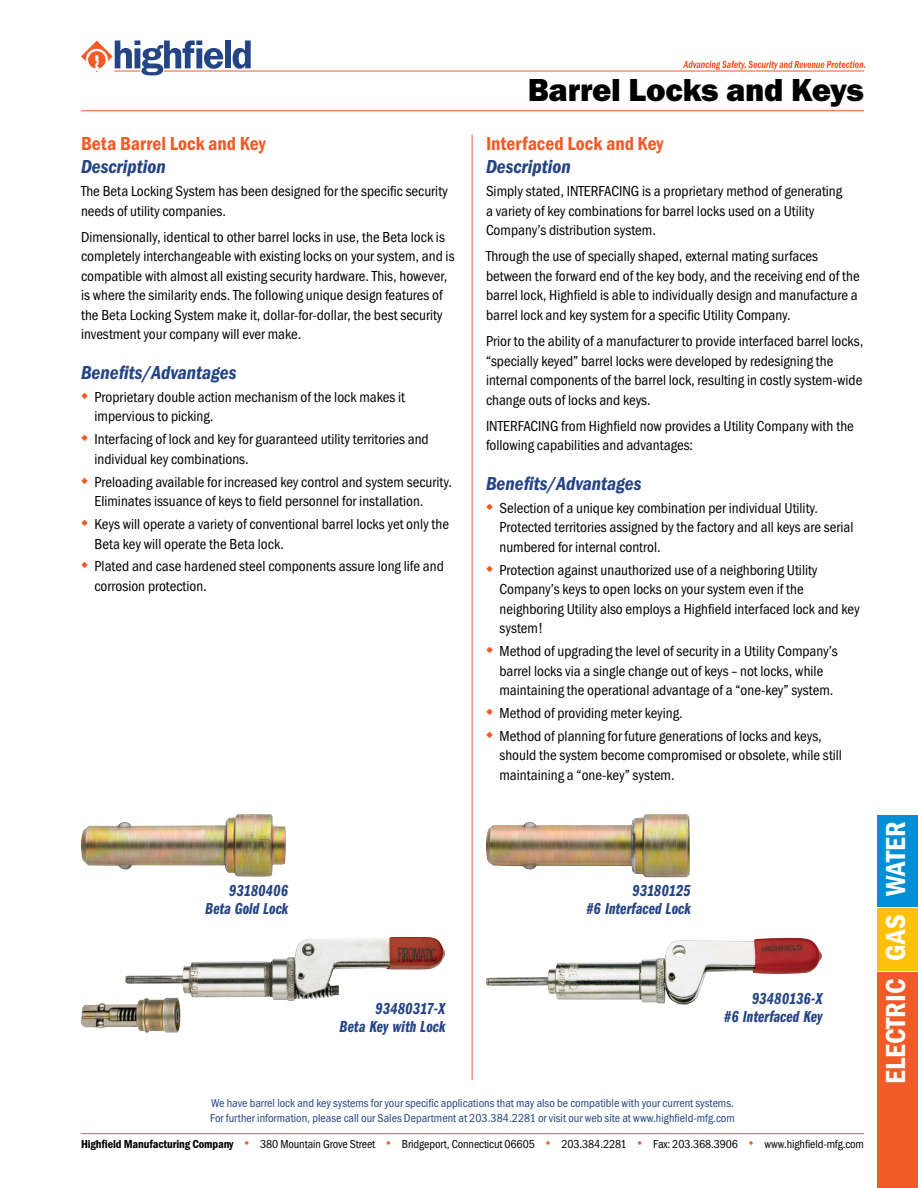
<style>
.page{position:relative;width:918px;height:1188px;background:#fff}
.page>*{position:absolute;margin:0;border:0;box-sizing:border-box;transform-origin:0 0}
.Main_Head{font:800 33px "Franklin Gothic Itc T";letter-spacing:-.01em;color:#000}
.Text{font:600 condensed 28.5px "Franklin Gothic Itc T";color:#fff}
.Subhead{font:italic 600 condensed 19.5px "Franklin Gothic Itc T";color:#244484}
.Subhead-2{font:600 condensed 19.5px "Franklin Gothic Itc T";color:#f05b28}
.t1{font:italic 600 extra-condensed 16.5px/18px "Franklin Gothic Itc T";color:#244484;text-align:right}
.t2{font:italic 600 extra-condensed 16.5px "Franklin Gothic Itc T";letter-spacing:-.02em;color:#244484}
.Text-2{font:condensed 15px/19.5px "Franklin Gothic Itc T";color:#000}
.bulleted_text{font:condensed 15px/19.5px "Franklin Gothic Itc T";color:#000}
.table_text{font:condensed 12px/15px "Franklin Gothic Itc T";color:#244484}
.t3{font:condensed 12px "Franklin Gothic Itc T";letter-spacing:-.01em;color:#000}
.s1{font-weight:600}
</style>
<div class="page">
<hr style="left:114px;top:71px;width:750px;height:1px;background:#f05b28">
<hr style="left:81px;top:110px;width:783px;height:1px;background:#f05b28">
<div style="left:225px;top:40px;width:6px;height:28px;background:#244484"></div>
<svg style="left:233px;top:41px;width:18px;height:28px"></svg>
<svg style="left:81px;top:40px;width:142px;height:35px"></svg>
<hr style="left:81px;top:1133px;width:783px;height:1px;background:#f05b28">
<svg style="left:683px;top:61px;width:182px;height:9px"></svg>
<hr style="left:472px;top:135px;width:1px;height:945px;background:#f05b28">
<img style="left:486px;top:814px;width:204px;height:63px">
<img style="left:81px;top:814px;width:205px;height:63px">
<img style="left:486px;top:938px;width:336px;height:67px">
<img style="left:125px;top:937px;width:320px;height:64px">
<div style="left:878px;top:972px;width:40px;height:216px;background:#f05b28"></div>
<div style="left:878px;top:908px;width:40px;height:63px;background:#fec10b"></div>
<div style="left:878px;top:815px;width:40px;height:91px;background:#008fd4"></div>
<p class="Subhead-2" style="left:81px;top:133px;width:186px">Beta Barrel Lock and Key</p>
<p class="Subhead" style="left:81px;top:156px;width:86px">Description</p>
<p class="Text-2" style="left:81px;top:181px;width:368px">The Beta Locking System has been designed for the specific security needs of utility companies.</p>
<p class="Text-2" style="left:81px;top:227px;width:375px">Dimensionally, identical to other barrel locks in use, the Beta lock is completely interchangeable with existing locks on your system, and is compatible with almost all existing security hardware. This, however, is where the similarity ends. The following unique design features of the Beta Locking System make it, dollar-for-dollar, the best security investment your company will ever make.</p>
<p class="Subhead" style="left:81px;top:361px;width:157px">Benefits/Advantages</p>
<p class="bulleted_text" style="left:94px;top:387px;width:312px;text-indent:-14px"><sup>◆</sup> Proprietary double action mechanism of the lock makes it impervious to picking.</p>
<p class="bulleted_text" style="left:94px;top:429px;width:336px;text-indent:-14px"><sup>◆</sup> Interfacing of lock and key for guaranteed utility territories and individual key combinations.</p>
<p class="bulleted_text" style="left:94px;top:472px;width:359px;text-indent:-14px"><sup>◆</sup> Preloading available for increased key control and system security.<br>Eliminates issuance of keys to field personnel for installation.</p>
<p class="bulleted_text" style="left:94px;top:514px;width:356px;text-indent:-14px"><sup>◆</sup> Keys will operate a variety of conventional barrel locks yet only the<br>Beta key will operate the Beta lock.</p>
<p class="bulleted_text" style="left:94px;top:556px;width:351px;text-indent:-14px"><sup>◆</sup> Plated and case hardened steel components assure long life and corrosion protection.</p>
<p class="Main_Head" style="left:528px;top:71px;width:338px">Barrel Locks and Keys</p>
<p class="Subhead-2" style="left:486px;top:133px;width:179px">Interfaced Lock and Key</p>
<p class="Subhead" style="left:486px;top:156px;width:86px">Description</p>
<p class="Text-2" style="left:486px;top:181px;width:358px">Simply stated, INTERFACING is a proprietary method of generating a variety of key combinations for barrel locks used on a Utility<br>Company’s distribution system.</p>
<p class="Text-2" style="left:486px;top:246px;width:375px">Through the use of specially shaped, external mating surfaces between the forward end of the key body, and the receiving end of the barrel lock, Highfield is able to individually design and manufacture a barrel lock and key system for a specific Utility Company.</p>
<p class="Text-2" style="left:486px;top:331px;width:379px">Prior to the ability of a manufacturer to provide interfaced barrel locks, “specially keyed” barrel locks were developed by redesigning the internal components of the barrel lock, resulting in costly system-wide change outs of locks and keys.</p>
<p class="Text-2" style="left:486px;top:416px;width:369px">INTERFACING from Highfield now provides a Utility Company with the following capabilities and advantages:</p>
<p class="Subhead" style="left:486px;top:472px;width:157px">Benefits/Advantages</p>
<p class="bulleted_text" style="left:500px;top:498px;width:355px;text-indent:-14px"><sup>◆</sup> Selection of a unique key combination per individual Utility.<br>Protected territories assigned by the factory and all keys are serial numbered for internal control.</p>
<p class="bulleted_text" style="left:500px;top:560px;width:362px;text-indent:-14px"><sup>◆</sup> Protection against unauthorized use of a neighboring Utility Company’s keys to open locks on your system even if the neighboring Utility also employs a Highfield interfaced lock and key system!</p>
<p class="bulleted_text" style="left:500px;top:641px;width:340px;text-indent:-14px"><sup>◆</sup> Method of upgrading the level of security in a Utility Company’s barrel locks via a single change out of keys – not locks, while maintaining the operational advantage of a “one-key” system.</p>
<p class="bulleted_text" style="left:486px;top:703px;width:198px"><sup>◆</sup> Method of providing meter keying.</p>
<p class="bulleted_text" style="left:500px;top:726px;width:344px;text-indent:-14px"><sup>◆</sup> Method of planning for future generations of locks and keys, should the system become compromised or obsolete, while still maintaining a “one-key” system.</p>
<p class="t1" style="left:229px;top:881px;width:61px">93180406</p>
<p class="t1" style="left:205px;top:899px;width:85px">Beta Gold Lock</p>
<p class="t1" style="left:340px;top:1000px;width:107px">93480317-X<br>Beta Key with Lock</p>
<p class="t2" style="left:632px;top:881px;width:60px">93180125</p>
<p class="t1" style="left:586px;top:899px;width:106px">#6 Interfaced Lock</p>
<p class="t1" style="left:752px;top:989px;width:72px">93480136-X</p>
<p class="t1" style="left:724px;top:1007px;width:100px">#6 Interfaced Key</p>
<p class="table_text" style="left:210px;top:1095px;width:526px">We have barrel lock and key systems for your specific applications that may also be compatible with your current systems.<br>For further information, please call our Sales Department at 203.384.2281 or visit our web site at www.highfield-mfg.com</p>
<p class="t3" style="left:81px;top:1138px;width:785px"><span class="s1">Highfield Manufacturing Company</span> <sup>◆</sup> 380 Mountain Grove Street <sup>◆</sup> Bridgeport, Connecticut 06605 <sup>◆</sup> 203.384.2281 <sup>◆</sup> Fax: 203.368.3906 <sup>◆</sup> www.highfield-mfg.com</p>
<p class="Text" style="left:879px;top:896px;width:76px;rotate:-90deg">WATER</p>
<p class="Text" style="left:879px;top:961px;width:48px;rotate:-90deg">GAS</p>
<p class="Text" style="left:879px;top:1084px;width:106px;rotate:-90deg">ELECTRIC</p>
</div>
